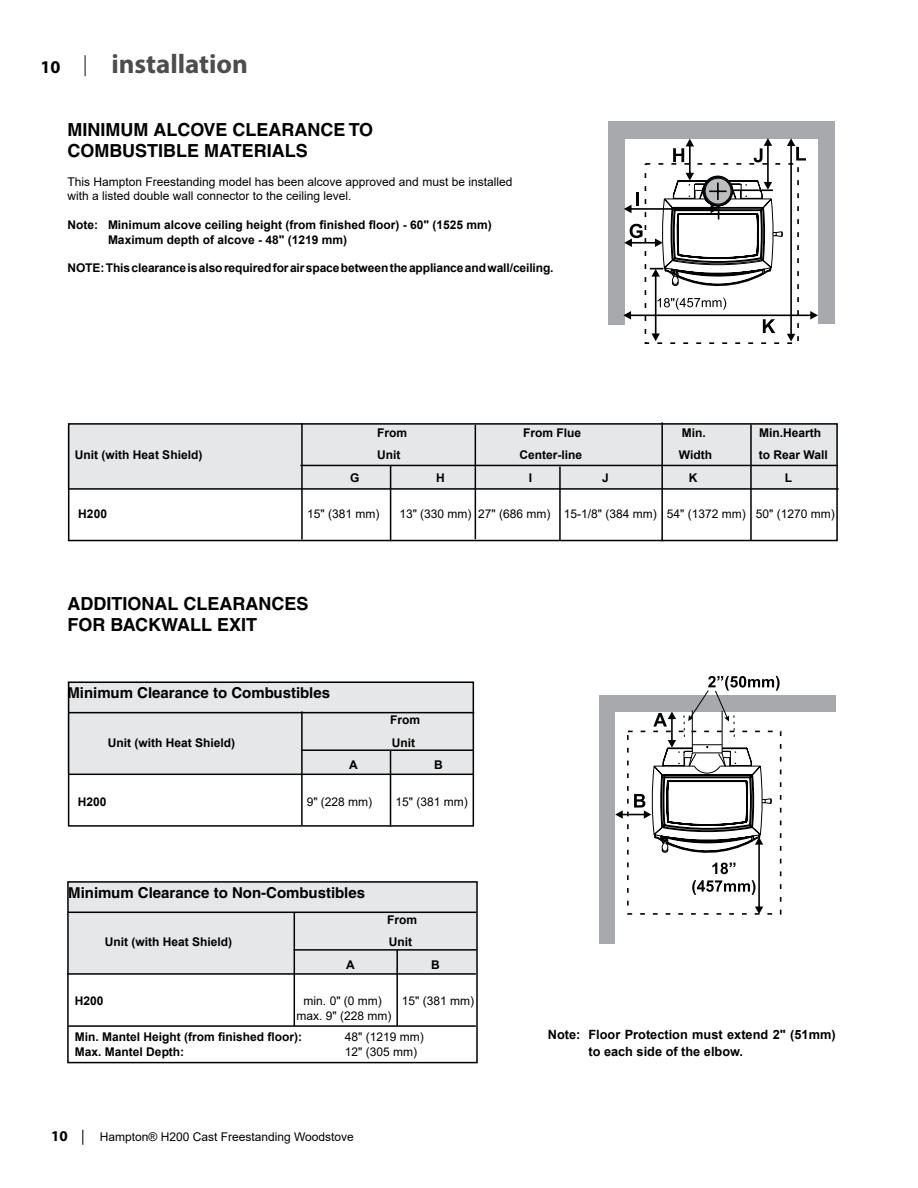
<style>
.page{position:relative;width:918px;height:1188px;background:#fff}
.page>*{position:absolute;margin:0;border:0;box-sizing:border-box;transform-origin:0 0}
.t1{font:700 27px "Myriad Pro";color:#4d4d4f}
.t2{font:700 18px/21.6px "Helvetica";color:#000}
.t3{font:700 15px "Helvetica";color:#000}
.t4{font:700 12.75px/17.1px "Arial";color:#000}
.t5{font:700 12px/14.4px "Arial";color:#000}
.t6{font:12px/14.4px "Arial";color:#000}
.s1{font-size:18px;color:#000}
.s2{font-weight:400;font-size:21px}
.s3{font-family:"Myriad Pro";font-weight:700;font-size:15px}
.s4{font-family:"Myriad Pro";font-size:15px}
</style>
<div class="page">
<div style="left:68px;top:423px;width:769px;height:66px;background:#e6e7e8"></div>
<div style="left:68px;top:423px;width:770px;height:118px;border:2px solid #000"></div>
<hr style="left:300px;top:465px;width:538px;height:1px;background:#000">
<hr style="left:390px;top:465px;width:1px;height:76px;background:#000">
<hr style="left:475px;top:425px;width:1px;height:114px;background:#000">
<hr style="left:661px;top:422px;width:2px;height:119px;background:#000">
<hr style="left:750px;top:424px;width:2px;height:117px;background:#000">
<hr style="left:68px;top:488px;width:771px;height:2px;background:#000">
<hr style="left:559px;top:467px;width:2px;height:73px;background:#000">
<hr style="left:301px;top:423px;width:2px;height:117px;background:#000">
<div style="left:68px;top:682px;width:406px;height:92px;background:#e6e7e8"></div>
<div style="left:68px;top:682px;width:406px;height:145px;border:2px solid #000"></div>
<hr style="left:301px;top:749px;width:173px;height:2px;background:#000">
<hr style="left:390px;top:751px;width:1px;height:76px;background:#000">
<hr style="left:68px;top:774px;width:406px;height:1px;background:#000">
<hr style="left:301px;top:711px;width:2px;height:114px;background:#000">
<hr style="left:68px;top:712px;width:406px;height:1px;background:#000">
<div style="left:69px;top:881px;width:407px;height:93px;background:#e6e7e8"></div>
<div style="left:67px;top:881px;width:411px;height:182px;border:2px solid #000"></div>
<hr style="left:294px;top:949px;width:183px;height:2px;background:#000">
<hr style="left:396px;top:950px;width:2px;height:76px;background:#000">
<hr style="left:67px;top:973px;width:409px;height:2px;background:#000">
<hr style="left:294px;top:912px;width:1px;height:114px;background:#000">
<hr style="left:68px;top:912px;width:408px;height:1px;background:#000">
<hr style="left:68px;top:1025px;width:408px;height:2px;background:#000">
<div style="left:608px;top:121px;width:16px;height:204px;background:#a7a9ac"></div>
<div style="left:608px;top:121px;width:227px;height:18px;background:#a7a9ac"></div>
<div style="left:818px;top:122px;width:17px;height:201px;background:#a7a9ac"></div>
<hr style="left:689px;top:146px;width:2px;height:27px;background:#000">
<hr style="left:655px;top:276px;width:2px;height:58px;background:#000">
<svg style="left:651px;top:333px;width:9px;height:8px"></svg>
<hr style="left:630px;top:315px;width:181px;height:1px;background:#000">
<svg style="left:623px;top:311px;width:8px;height:9px"></svg>
<svg style="left:810px;top:311px;width:8px;height:9px"></svg>
<svg style="left:763px;top:319px;width:12px;height:14px"></svg>
<svg style="left:658px;top:298px;width:68px;height:12px"></svg>
<svg style="left:673px;top:139px;width:21px;height:23px"></svg>
<hr style="left:767px;top:145px;width:2px;height:38px;background:#000">
<svg style="left:754px;top:138px;width:18px;height:24px"></svg>
<hr style="left:790px;top:145px;width:2px;height:189px;background:#000">
<svg style="left:787px;top:138px;width:19px;height:23px"></svg>
<svg style="left:787px;top:334px;width:8px;height:7px"></svg>
<hr style="left:631px;top:208px;width:80px;height:2px;background:#000">
<svg style="left:624px;top:192px;width:14px;height:21px"></svg>
<hr style="left:631px;top:242px;width:25px;height:2px;background:#000">
<svg style="left:624px;top:224px;width:19px;height:23px"></svg>
<svg style="left:650px;top:172px;width:133px;height:117px"></svg>
<div style="left:599px;top:697px;width:16px;height:246px;background:#a7a9ac"></div>
<hr style="left:758px;top:844px;width:2px;height:63px;background:#000">
<svg style="left:755px;top:907px;width:8px;height:7px"></svg>
<svg style="left:712px;top:863px;width:23px;height:11px"></svg>
<svg style="left:692px;top:880px;width:64px;height:15px"></svg>
<div style="left:599px;top:695px;width:237px;height:17px;background:#a7a9ac"></div>
<svg style="left:615px;top:676px;width:165px;height:180px"></svg>
<h1 class="t1" style="left:40px;top:46px;width:209px"><span class="s1">10</span> <span class="s2">|</span> installation</h1>
<h2 class="t2" style="left:68px;top:118px;width:307px">MINIMUM ALCOVE CLEARANCE TO<br>COMBUSTIBLE MATERIALS</h2>
<p class="t6" style="left:68px;top:174px;width:446px">This Hampton Freestanding model has been alcove approved and must be installed with a listed double wall connector to the ceiling level.</p>
<p class="t5" style="left:108px;top:218px;width:385px;text-indent:-40px">Note: Minimum alcove ceiling height (from finished floor) - 60" (1525 mm)<br>Maximum depth of alcove - 48" (1219 mm)</p>
<p class="t5" style="left:68px;top:261px;width:488px">NOTE: This clearance is also required for air space between the appliance and wall/ceiling.</p>
<p class="t5" style="left:377px;top:425px;width:31px">From</p>
<p class="t5" style="left:523px;top:425px;width:60px">From Flue</p>
<p class="t5" style="left:682px;top:425px;width:25px">Min.</p>
<p class="t5" style="left:759px;top:425px;width:64px">Min.Hearth</p>
<p class="t5" style="left:75px;top:448px;width:129px">Unit (with Heat Shield)</p>
<p class="t5" style="left:377px;top:448px;width:25px">Unit</p>
<p class="t5" style="left:520px;top:448px;width:64px">Center-line</p>
<p class="t5" style="left:679px;top:448px;width:35px">Width</p>
<p class="t5" style="left:759px;top:448px;width:70px">to Rear Wall</p>
<p class="t5" style="left:350px;top:470px;width:11px">G</p>
<p class="t5" style="left:436px;top:470px;width:10px">H</p>
<p class="t5" style="left:529px;top:470px;width:5px">I</p>
<p class="t5" style="left:602px;top:470px;width:8px">J</p>
<p class="t5" style="left:689px;top:470px;width:10px">K</p>
<p class="t5" style="left:785px;top:470px;width:9px">L</p>
<p class="t5" style="left:78px;top:507px;width:30px">H200</p>
<p class="t6" style="left:307px;top:507px;width:74px">15" (381 mm)</p>
<p class="t6" style="left:399px;top:507px;width:437px">13" (330 mm) 27" (686 mm) 15-1/8" (384 mm) 54" (1372 mm) 50" (1270 mm)</p>
<h2 class="t2" style="left:68px;top:592px;width:242px">ADDITIONAL CLEARANCES<br>FOR BACKWALL EXIT</h2>
<p class="t3" style="left:68px;top:684px;width:264px">Minimum Clearance to Combustibles</p>
<p class="t5" style="left:390px;top:713px;width:31px">From</p>
<p class="t5" style="left:108px;top:735px;width:129px">Unit (with Heat Shield)</p>
<p class="t5" style="left:392px;top:735px;width:25px">Unit</p>
<p class="t5" style="left:349px;top:758px;width:10px">A</p>
<p class="t5" style="left:434px;top:758px;width:10px">B</p>
<p class="t5" style="left:78px;top:795px;width:30px">H200</p>
<p class="t6" style="left:307px;top:795px;width:67px">9" (228 mm)</p>
<p class="t6" style="left:396px;top:795px;width:74px">15" (381 mm)</p>
<p class="t3" style="left:68px;top:883px;width:298px">Minimum Clearance to Non-Combustibles</p>
<p class="t5" style="left:387px;top:912px;width:31px">From</p>
<p class="t5" style="left:105px;top:935px;width:129px">Unit (with Heat Shield)</p>
<p class="t5" style="left:389px;top:935px;width:25px">Unit</p>
<p class="t5" style="left:346px;top:957px;width:10px">A</p>
<p class="t5" style="left:431px;top:957px;width:10px">B</p>
<p class="t5" style="left:75px;top:994px;width:30px">H200</p>
<p class="t6" style="left:304px;top:994px;width:80px">min. 0" (0 mm)</p>
<p class="t6" style="left:402px;top:994px;width:74px">15" (381 mm)</p>
<p class="t6" style="left:297px;top:1008px;width:96px">max. 9" (228 mm)</p>
<p class="t5" style="left:75px;top:1030px;width:229px">Min. Mantel Height (from finished floor):</p>
<p class="t6" style="left:345px;top:1030px;width:80px">48" (1219 mm)</p>
<p class="t5" style="left:75px;top:1044px;width:111px">Max. Mantel Depth:</p>
<p class="t6" style="left:345px;top:1044px;width:74px">12" (305 mm)</p>
<p class="t6" style="left:51px;top:1130px;width:304px"><span class="s3">10</span> <span class="s4">|</span> Hampton® H200 Cast Freestanding Woodstove</p>
<p class="t4" style="left:588px;top:1026px;width:249px;text-indent:-40px">Note: Floor Protection must extend 2" (51mm) to each side of the elbow.</p>
</div>
